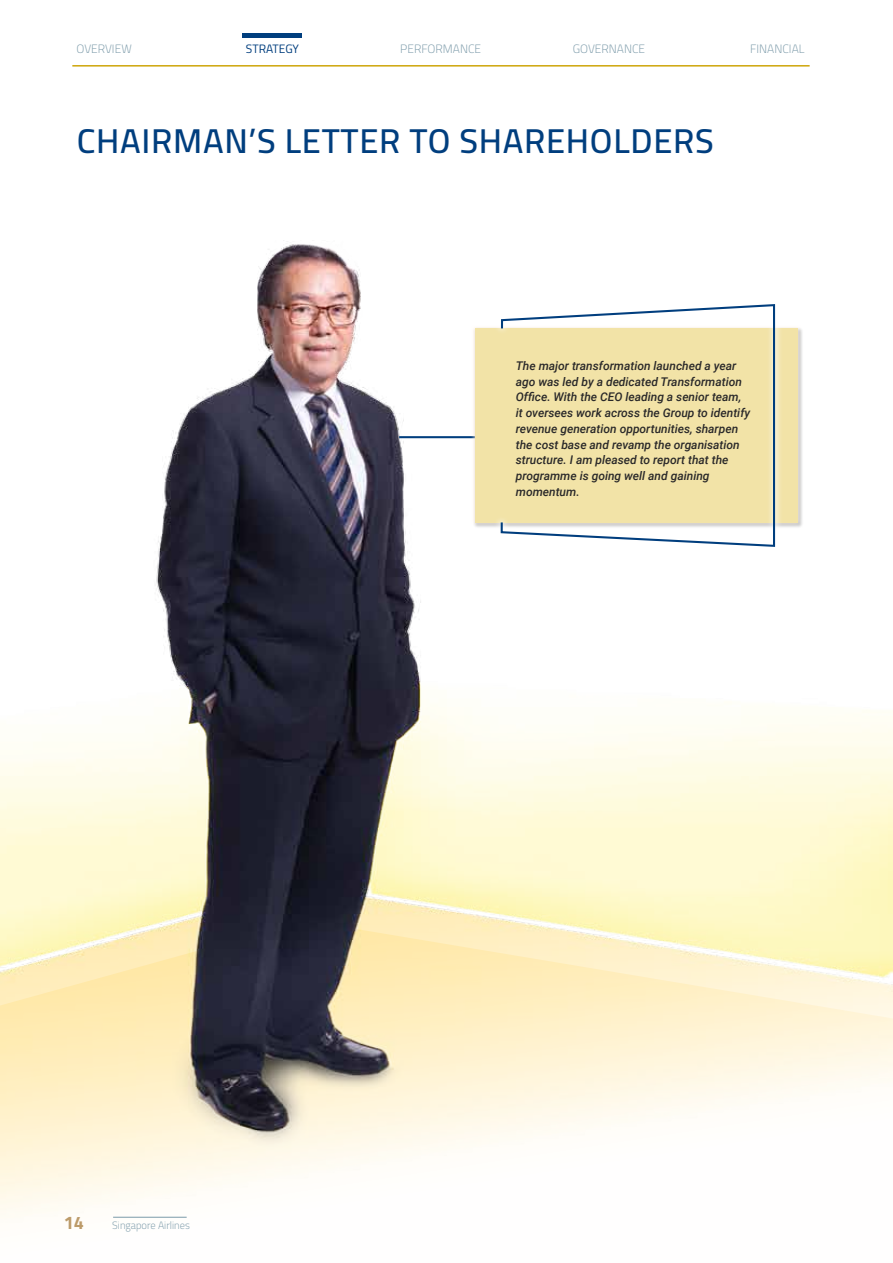
<style>
.page{position:relative;width:893px;height:1263px;background:#fff}
.page>*{position:absolute;margin:0;border:0;box-sizing:border-box;transform-origin:0 0}
.t1{font:600 34.5px "Cairo";letter-spacing:.02em;color:#003e7e}
.t2{font:700 18px "Cairo";color:#bc9b6a}
.t3{font:italic 500 12px/15.8px "Roboto";color:#292829}
.t4{font:300 12px "Cairo";color:#7b9aa9}
.t5{font:12px "Cairo";color:#003e7e}
.t6{font:300 10.5px "Cairo";color:#7b9aa9}
</style>
<div class="page">
<img style="left:0;top:244px;width:893px;height:974px">
<hr style="left:399px;top:436px;width:125px;height:2px;background:#003e7e">
<div style="left:472px;top:325px;width:329px;height:201px;background:#ffefdf;opacity:.75"></div>
<div style="left:475px;top:328px;width:322px;height:194px;background:#f2e3a7"></div>
<div style="left:493px;top:297px;width:290px;height:257px;background:#fff;opacity:.75"></div>
<svg style="left:500px;top:303px;width:276px;height:245px"></svg>
<div style="left:106px;top:1209px;width:87px;height:16px;background:#fff"></div>
<hr style="left:113px;top:1217px;width:74px;height:1px;background:#7b9aa9">
<hr style="left:72px;top:65px;width:738px;height:2px;background:#cea509">
<div style="left:242px;top:33px;width:60px;height:5px;background:#003e7e"></div>
<p class="t4" style="left:77px;top:39px;width:57px">OVERVIEW</p>
<p class="t5" style="left:246px;top:39px;width:47px">STRATEGY</p>
<p class="t4" style="left:400px;top:39px;width:82px">PERFORMANCE</p>
<p class="t4" style="left:573px;top:39px;width:74px">GOVERNANCE</p>
<p class="t4" style="left:750px;top:39px;width:56px">FINANCIAL</p>
<h1 class="t1" style="left:77px;top:112px;width:635px">CHAI RMAN’S LETTER TO SHAREH OLD ERS</h1>
<h2 class="t2" style="left:64px;top:1212px;width:22px">14</h2>
<p class="t6" style="left:112px;top:1217px;width:79px">Singapore Airlines</p>
<p class="t3" style="left:516px;top:357px;width:236px">The major transformation launched a year ago was led by a dedicated Transformation Office. With the CEO leading a senior team, it oversees work across the Group to identify revenue generation opportunities, sharpen the cost base and revamp the organisation structure. I am pleased to report that the programme is going well and gaining momentum.</p>
</div>
